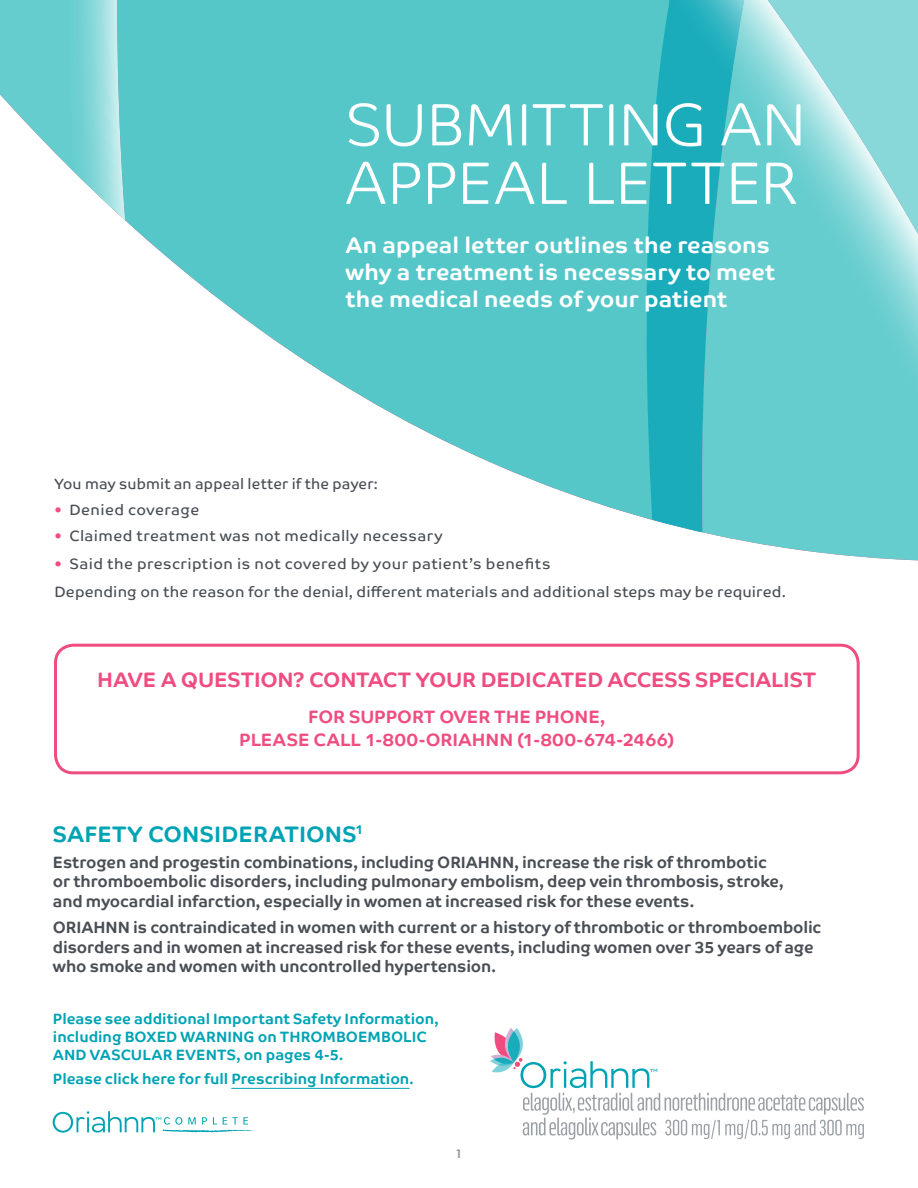
<style>
.page{position:relative;width:918px;height:1188px;background:#fff}
.page>*{position:absolute;margin:0;border:0;box-sizing:border-box;transform-origin:0 0}
.t1{font:300 60px/58.5px "Co Text";letter-spacing:-.015em;color:#fff}
.t2{font:700 22.5px/27px "Co Text";color:#fff}
.t3{font:700 22.5px "Co Text";letter-spacing:.005em;color:#00a3b4}
.t4{font:700 21px "Co Text";letter-spacing:-.01em;color:#ef4d80}
.t5{font:700 18px/22.5px "Co Text";letter-spacing:-.005em;color:#ef4d80;text-align:center}
.t6{font:700 16.5px/19.5px "Co Text";letter-spacing:-.01em;color:#4a4f55;scale:.96 1}
.t7{font:15px/28.5px "Co Text";letter-spacing:.02em;color:#4a4f55}
.t8{font:700 15px/18px "Co Text";color:#00a3b4}
.t9{font:15px "Co Text";letter-spacing:.02em;color:#4a4f55;scale:.96 1}
.t10{font:700 12px "Century Gothic";color:#949698}
.s1{color:#ef4d80}
</style>
<div class="page">
<svg style="left:53px;top:1111px;width:201px;height:22px"></svg>
<svg style="left:490px;top:1028px;width:374px;height:112px"></svg>
<svg style="left:0;top:0;width:62px;height:160px;fill:#66cdce"></svg>
<svg style="left:62px;top:0;width:48px;height:207px;background:#8dd9da"></svg>
<svg style="left:110px;top:0;width:500px;height:508px;fill:#55c7c9"></svg>
<svg style="left:610px;top:0;width:83px;height:531px;background:#3dbbc3"></svg>
<svg style="left:110px;top:435px;width:83px;height:73px"></svg>
<div style="left:669px;top:0;width:24px;height:88px;background:#1aacbb"></div>
<svg style="left:693px;top:0;width:225px;height:560px;background:#70cfd1"></svg>
<hr style="left:231px;top:1088px;width:179px;height:1px;background:#00a3b4">
<div style="left:54px;top:644px;width:806px;height:130px;border:3px solid #ef4d80;border-radius:18px"></div>
<h1 class="t1" style="left:345px;top:95px;width:463px">SUBMITTING AN<br>APPEAL LETTER</h1>
<h2 class="t2" style="left:346px;top:232px;width:431px">An appeal letter outlines the reasons why a treatment is necessary to meet the medical needs of your patient</h2>
<p class="t9" style="left:54px;top:475px;width:339px">You may submit an appeal letter if the payer:</p>
<p class="t7" style="left:54px;top:495px;width:146px"><span class="s1">•</span> Denied coverage</p>
<p class="t7" style="left:54px;top:522px;width:390px"><span class="s1">•</span> Claimed treatment was not medically necessary</p>
<p class="t7" style="left:54px;top:549px;width:733px"><span class="s1">•</span> Said the prescription is not covered by your patient’s benefits<br>Depending on the reason for the denial, different materials and additional steps may be required.</p>
<p class="t4" style="left:97px;top:667px;width:721px">HAVE A QUESTION? CONTACT YOUR DEDICATED ACCESS SPECIALIST</p>
<p class="t5" style="left:239px;top:705px;width:437px">FOR SUPPORT OVER THE PHONE,<br>PLEASE CALL 1-800-ORIAHNN (1-800-674-2466)</p>
<h2 class="t3" style="left:53px;top:820px;width:312px">SAFETY CONSIDERATIONS<sup>1</sup></h2>
<p class="t6" style="left:53px;top:852px;width:763px">Estrogen and progestin combinations, including ORIAHNN, increase the risk of thrombotic or thromboembolic disorders, including pulmonary embolism, deep vein thrombosis, stroke, and myocardial infarction, especially in women at increased risk for these events.</p>
<p class="t6" style="left:53px;top:917px;width:802px">ORIAHNN is contraindicated in women with current or a history of thrombotic or thromboembolic disorders and in women at increased risk for these events, including women over 35 years of age who smoke and women with uncontrolled hypertension.</p>
<p class="t8" style="left:53px;top:1010px;width:387px">Please see additional Important Safety Information, including BOXED WARNING on THROMBOEMBOLIC<br>AND VASCULAR EVENTS, on pages 4-5.</p>
<p class="t8" style="left:53px;top:1070px;width:362px">Please click here for full Prescribing Information.</p>
<p class="t10" style="left:456px;top:1145px;width:8px">1</p>
</div>
